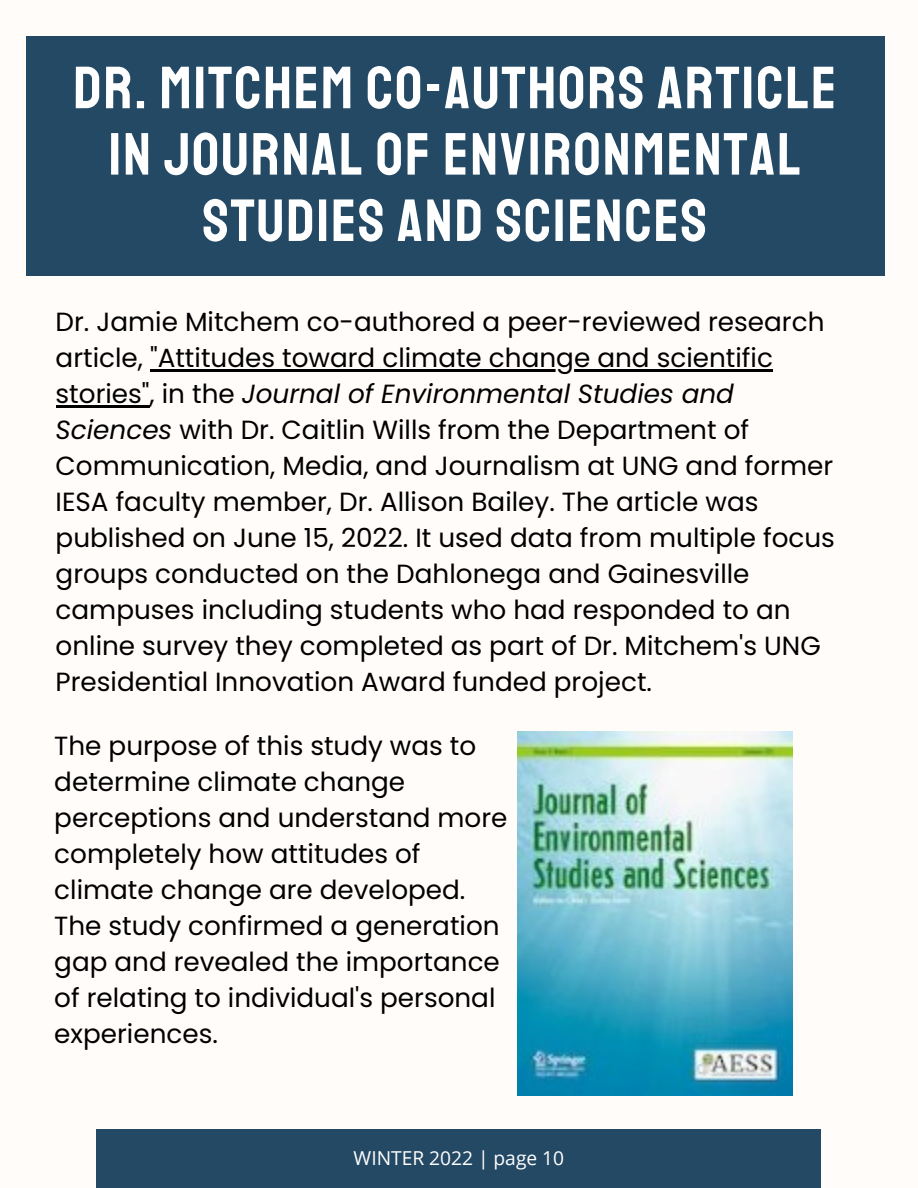
<style>
.page{position:relative;width:918px;height:1188px;background:#fffcfa}
.page>*{position:absolute;margin:0;border:0;box-sizing:border-box;transform-origin:0 0}
.t1{font:59.7px/66.3px "Staatliches";letter-spacing:.035em;color:#fff;text-align:center}
.t2{font:26.25px/36px "Poppins";color:#000}
.t3{font:19.2px "Open Sans";color:#fff}
.s1{font-style:italic}
</style>
<div class="page">
<div style="left:96px;top:1129px;width:725px;height:59px;background:#244964"></div>
<div style="left:27px;top:37px;width:857px;height:239px;background:#244964"></div>
<img style="left:517px;top:731px;width:276px;height:365px">
<hr style="left:150px;top:369px;width:623px;height:3px;background:#000">
<hr style="left:56px;top:405px;width:94px;height:3px;background:#000">
<h1 class="t1" style="left:73px;top:56px;width:764px">DR. MITCHEM CO-AUTHORS ARTICLE<br>IN JOURNAL OF ENVIRONMENTAL<br>STUDIES AND SCIENCES</h1>
<p class="t2" style="left:56px;top:304px;width:781px">Dr. Jamie Mitchem co-authored a peer-reviewed research article, "Attitudes toward climate change and scientific stories", in the <span class="s1">Journal of Environmental Studies and Sciences</span> with Dr. Caitlin Wills from the Department of Communication, Media, and Journalism at UNG and former IESA faculty member, Dr. Allison Bailey. The article was published on June 15, 2022. It used data from multiple focus groups conducted on the Dahlonega and Gainesville campuses including students who had responded to an online survey they completed as part of Dr. Mitchem's UNG Presidential Innovation Award funded project.</p>
<p class="t2" style="left:54px;top:727px;width:455px">The purpose of this study was to determine climate change perceptions and understand more completely how attitudes of climate change are developed.<br>The study confirmed a generation gap and revealed the importance of relating to individual's personal experiences.</p>
<p class="t3" style="left:354px;top:1144px;width:212px">WINTER 2022 | page 10</p>
</div>
